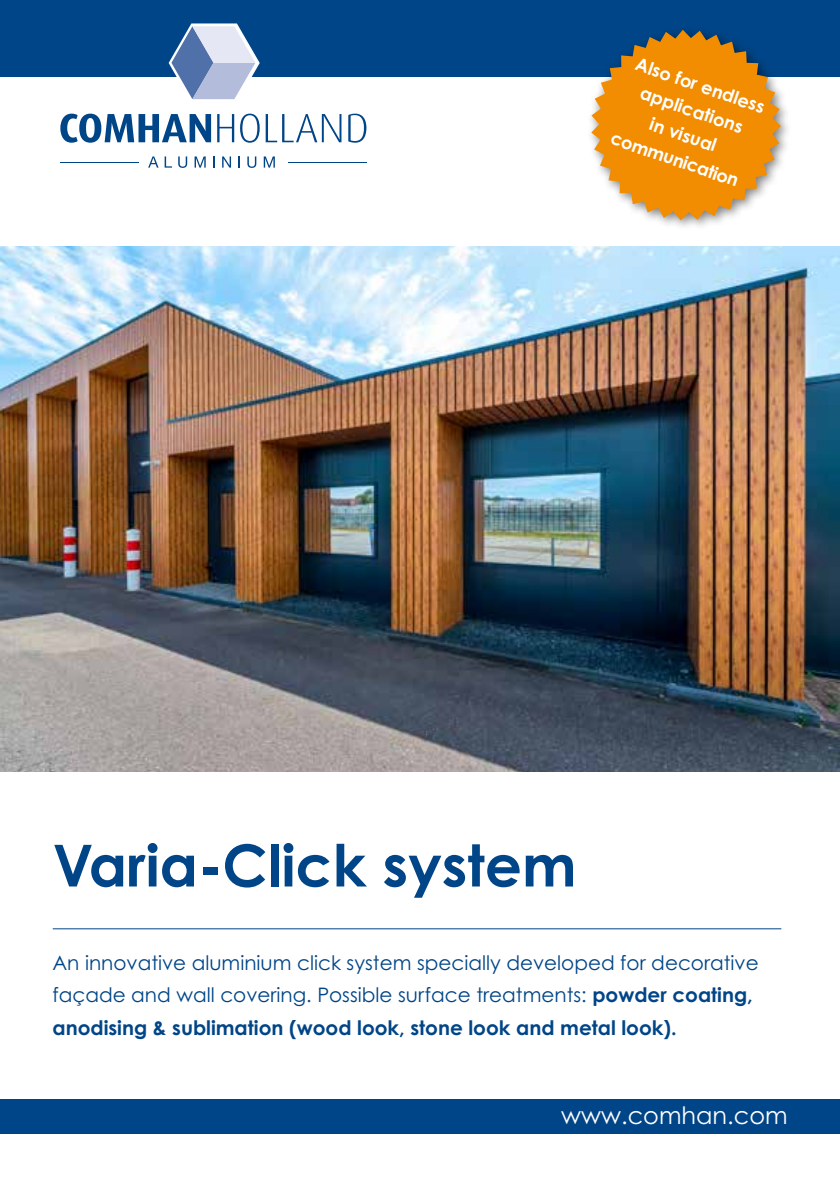
<style>
.page{position:relative;width:840px;height:1191px;background:#fff}
.page>*{position:absolute;margin:0;border:0;box-sizing:border-box;transform-origin:0 0}
.t1{font:700 58px "Century Gothic Pro";color:#004587}
.t2{font:24px "Century Gothic Pro";color:#fff}
.t3{font:20px/32px "Century Gothic Pro";color:#004587}
.t4{font:700 18px/26px "Century Gothic Pro";color:#fff;text-align:center}
.s1{font-weight:700}
</style>
<div class="page">
<hr style="left:53px;top:928px;width:727px;height:1px;background:#004587">
<div style="left:0;top:1098px;width:839px;height:35px;background:#004587"></div>
<div style="left:0;top:0;width:839px;height:77px;background:#004587"></div>
<img style="left:0;top:246px;width:839px;height:525px">
<svg style="left:60px;top:114px;width:151px;height:29px"></svg>
<svg style="left:217px;top:114px;width:17px;height:28px"></svg>
<svg style="left:240px;top:114px;width:19px;height:29px"></svg>
<svg style="left:265px;top:114px;width:76px;height:28px"></svg>
<svg style="left:348px;top:114px;width:18px;height:29px"></svg>
<svg style="left:148px;top:156px;width:10px;height:12px"></svg>
<svg style="left:164px;top:156px;width:8px;height:12px"></svg>
<svg style="left:178px;top:156px;width:9px;height:12px"></svg>
<svg style="left:194px;top:156px;width:11px;height:12px"></svg>
<svg style="left:213px;top:156px;width:1px;height:12px"></svg>
<svg style="left:222px;top:156px;width:9px;height:12px"></svg>
<svg style="left:238px;top:156px;width:2px;height:12px"></svg>
<svg style="left:247px;top:156px;width:9px;height:12px"></svg>
<svg style="left:263px;top:156px;width:12px;height:12px"></svg>
<hr style="left:60px;top:162px;width:78px;height:1px;background:#004587">
<hr style="left:288px;top:162px;width:78px;height:1px;background:#004587">
<svg style="left:168px;top:23px;width:91px;height:77px"></svg>
<div style="left:585px;top:24px;width:207px;height:208px;background:#000;opacity:.5"></div>
<svg style="left:591px;top:30px;width:189px;height:190px"></svg>
<p class="t4" style="left:640px;top:51px;width:137px;rotate:19deg">Also for endless applications<br>in visual communication</p>
<h1 class="t1" style="left:53px;top:829px;width:525px">Varia-Click system</h1>
<p class="t3" style="left:52px;top:947px;width:707px">An innovative aluminium click system specially developed for decorative façade and wall covering. Possible surface treatments: <span class="s1">powder coating, anodising &amp; sublimation (wood look, stone look and metal look).</span></p>
<p class="t2" style="left:561px;top:1100px;width:228px">www.comhan.com</p>
</div>
